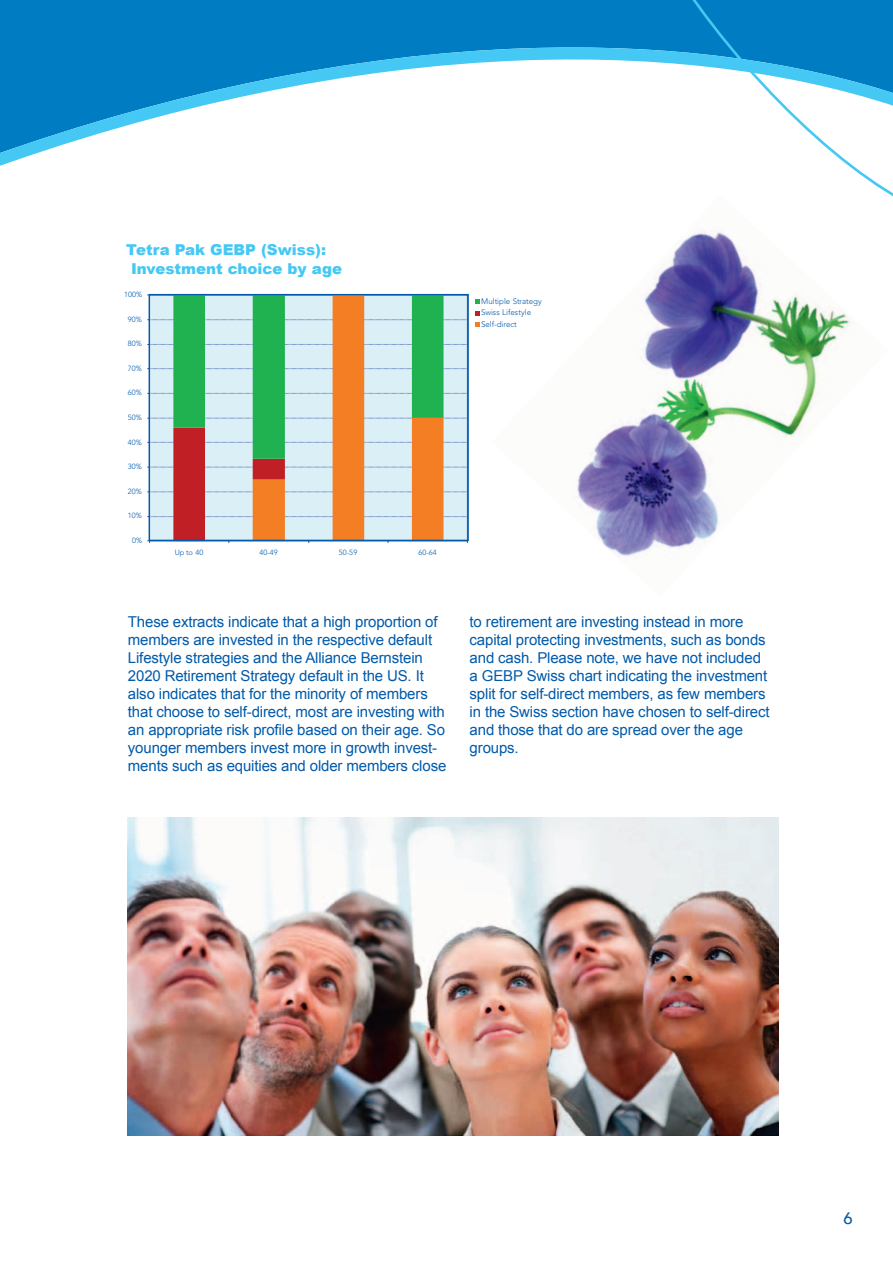
<style>
.page{position:relative;width:893px;height:1263px;background:#fff}
.page>*{position:absolute;margin:0;border:0;box-sizing:border-box;transform-origin:0 0}
.t1{font:500 16.5px "Avenir LT";color:#015aaa}
.t2{font:15px/18px "Arial";letter-spacing:-.01em;color:#015aaa}
.t3{font:900 15px/19.8px "Arial";color:#45c8f4}
.t4{font:300 8.1px/11.6px "Avenir LT";letter-spacing:-.01em;color:#015aaa}
.t5{font:300 7.5px "Avenir LT";letter-spacing:.02em;color:#015aaa}
</style>
<div class="page">
<img style="left:577px;top:231px;width:275px;height:326px">
<svg style="left:147px;top:295px;width:321px;height:248px"></svg>
<svg style="left:475px;top:299px;width:4px;height:5px"></svg>
<svg style="left:475px;top:311px;width:4px;height:4px"></svg>
<svg style="left:475px;top:323px;width:4px;height:4px"></svg>
<div style="left:0;top:0;width:656px;height:43px;background:#007cc2"></div>
<svg style="left:656px;top:0;width:237px;height:197px;fill:#007cc2"></svg>
<svg style="left:0;top:43px;width:893px;height:132px"></svg>
<div style="left:149px;top:294px;width:320px;height:247px;border:1px solid #015aaa"></div>
<img style="left:128px;top:818px;width:650px;height:317px">
<p class="t3" style="left:131px;top:239px;width:212px;text-indent:-5px">Tetra Pak GEBP (Swiss):<br>Investment choice by age</p>
<p class="t5" style="left:124px;top:290px;width:20px">100%</p>
<p class="t5" style="left:128px;top:315px;width:16px">90%</p>
<p class="t5" style="left:128px;top:339px;width:16px">80%</p>
<p class="t5" style="left:128px;top:364px;width:16px">70%</p>
<p class="t5" style="left:128px;top:388px;width:16px">60%</p>
<p class="t5" style="left:128px;top:413px;width:16px">50%</p>
<p class="t5" style="left:128px;top:438px;width:16px">40%</p>
<p class="t5" style="left:128px;top:462px;width:16px">30%</p>
<p class="t5" style="left:128px;top:487px;width:16px">20%</p>
<p class="t5" style="left:128px;top:511px;width:16px">10%</p>
<p class="t5" style="left:132px;top:536px;width:12px">0%</p>
<p class="t5" style="left:175px;top:548px;width:30px">Up to 40</p>
<p class="t5" style="left:259px;top:548px;width:20px">40-49</p>
<p class="t5" style="left:339px;top:548px;width:20px">50-59</p>
<p class="t5" style="left:418px;top:548px;width:20px">60-64</p>
<p class="t4" style="left:481px;top:295px;width:62px">Multiple Strategy<br>Swiss Lifestyle<br>Self-direct</p>
<p class="t2" style="left:128px;top:613px;width:320px">These extracts indicate that a high proportion of members are invested in the respective default Lifestyle strategies and the Alliance Bernstein 2020 Retirement Strategy default in the US. It also indicates that for the minority of members that choose to self-direct, most are investing with an appropriate risk profile based on their age. So younger members invest more in growth invest&shy;ments such as equities and older members close</p>
<p class="t2" style="left:470px;top:613px;width:301px">to retirement are investing instead in more capital protecting investments, such as bonds and cash. Please note, we have not included a GEBP Swiss chart indicating the investment split for self-direct members, as few members in the Swiss section have chosen to self-direct and those that do are spread over the age groups.</p>
<p class="t1" style="left:843px;top:1209px;width:11px">6</p>
</div>
